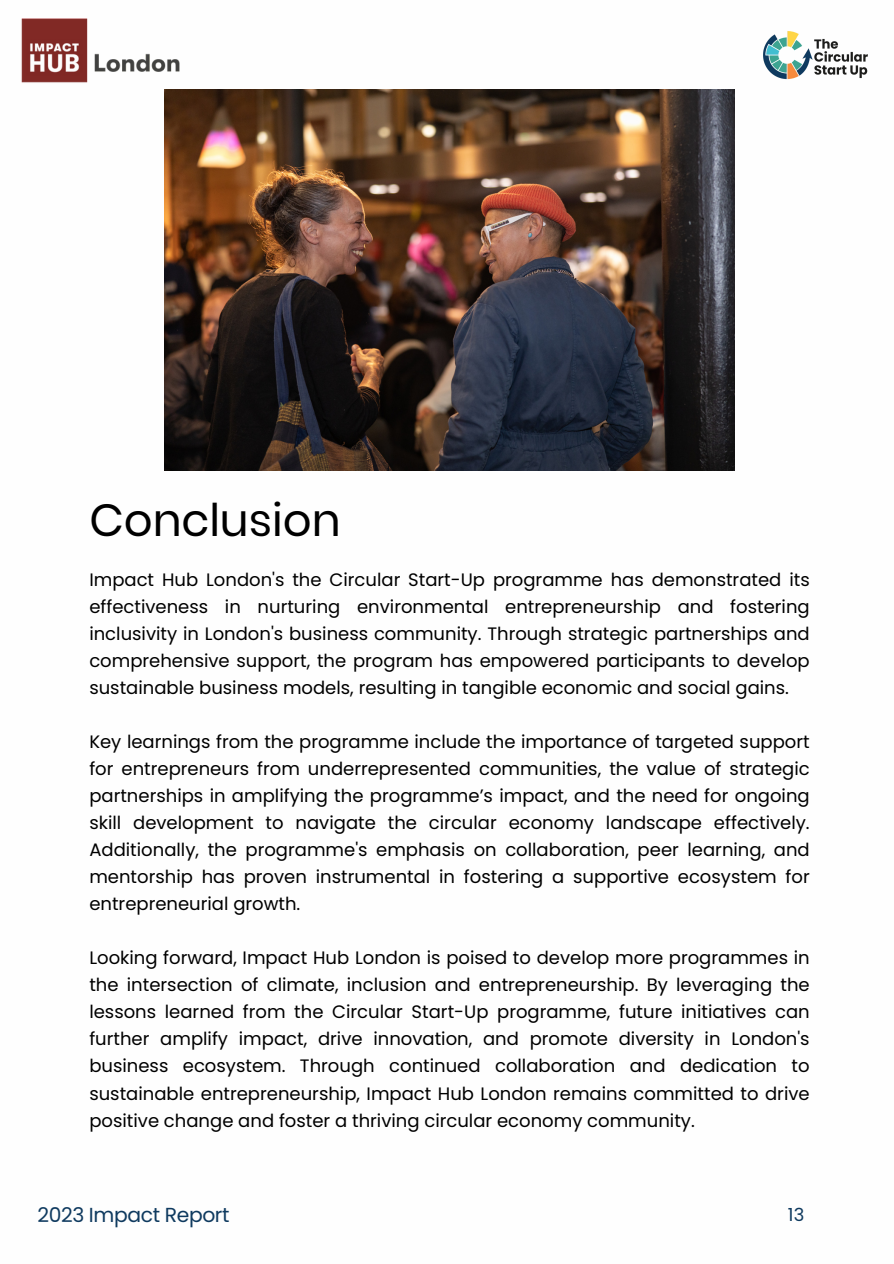
<style>
.page{position:relative;width:894px;height:1264px;background:#fff}
.page>*{position:absolute;margin:0;border:0;box-sizing:border-box;transform-origin:0 0}
.t1{font:45px "Poppins";color:#000}
.t2{font:20.25px "Poppins";letter-spacing:-.02em;color:#0f3a5f}
.t3{font:18px/27px "Poppins";color:#000;text-align:justify}
.t4{font:18px "Poppins";color:#0f3a5f}
</style>
<div class="page">
<img style="left:164px;top:90px;width:570px;height:380px">
<img style="left:21px;top:18px;width:168px;height:75px">
<img style="left:763px;top:31px;width:105px;height:49px">
<p class="t1" style="left:89px;top:488px;width:253px">Conclusion</p>
<p class="t3" style="left:89px;top:566px;width:721px">Impact Hub London's the Circular Start-Up programme has demonstrated its effectiveness in nurturing environmental entrepreneurship and fostering inclusivity in London's business community. Through strategic partnerships and comprehensive support, the program has empowered participants to develop sustainable business models, resulting in tangible economic and social gains.</p>
<p class="t3" style="left:89px;top:728px;width:721px">Key learnings from the programme include the importance of targeted support for entrepreneurs from underrepresented communities, the value of strategic partnerships in amplifying the programme’s impact, and the need for ongoing skill development to navigate the circular economy landscape effectively.<br>Additionally, the programme's emphasis on collaboration, peer learning, and mentorship has proven instrumental in fostering a supportive ecosystem for entrepreneurial growth.</p>
<h1 class="t3" style="left:89px;top:944px;width:721px">Looking forward, Impact Hub London is poised to develop more programmes in the intersection of climate, inclusion and entrepreneurship. By leveraging the lessons learned from the Circular Start-Up programme, future initiatives can further amplify impact, drive innovation, and promote diversity in London's business ecosystem. Through continued collaboration and dedication to sustainable entrepreneurship, Impact Hub London remains committed to drive positive change and foster a thriving circular economy community.</h1>
<p class="t2" style="left:37px;top:1200px;width:194px">2023 Impact Report</p>
<h2 class="t4" style="left:787px;top:1201px;width:18px">13</h2>
</div>
